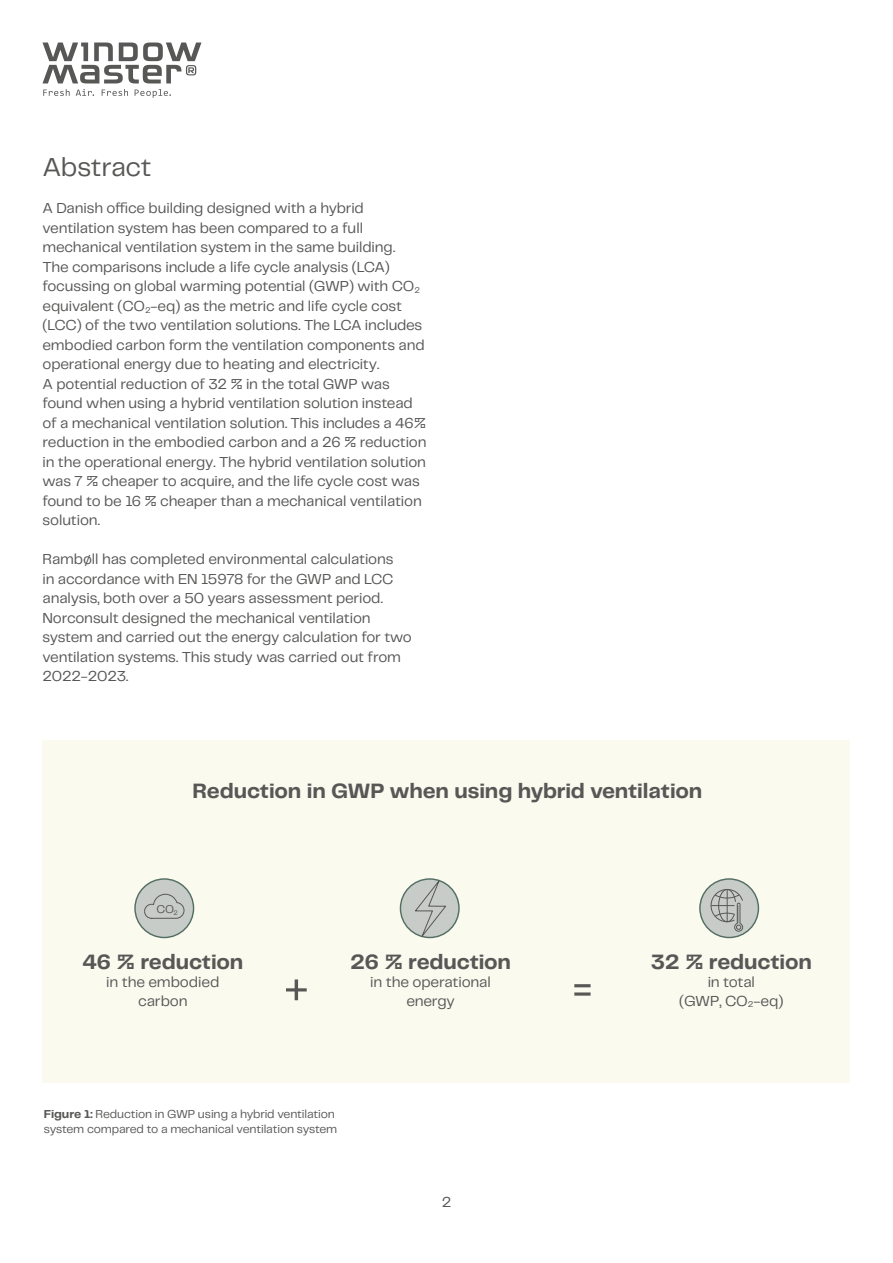
<style>
.page{position:relative;width:893px;height:1263px;background:#fff}
.page>*{position:absolute;margin:0;border:0;box-sizing:border-box;transform-origin:0 0}
.t1{font:51.9px "Telegraf";color:#575756}
.t2{font:27px "Telegraf";letter-spacing:-.015em;color:#575756}
.t3{font:700 21.6px "Telegraf";letter-spacing:-.01em;color:#575756}
.t4{font:15.15px/18.1px "Telegraf";letter-spacing:-.01em;color:#575756;text-align:center}
.t5{font:15px/19.5px "Telegraf";letter-spacing:-.01em;color:#575756}
.t6{font:12px/15px "Telegraf";letter-spacing:-.01em;color:#575756}
.t7{font:11.7px "Telegraf";color:#575756}
.s1{font-weight:700}
</style>
<div class="page">
<svg style="left:43px;top:43px;width:158px;height:40px"></svg>
<svg style="left:43px;top:89px;width:27px;height:7px"></svg>
<svg style="left:76px;top:89px;width:18px;height:7px"></svg>
<svg style="left:102px;top:89px;width:26px;height:7px"></svg>
<svg style="left:135px;top:89px;width:36px;height:9px"></svg>
<div style="left:43px;top:740px;width:807px;height:343px;background:#fbfaef"></div>
<div style="left:135px;top:879px;width:59px;height:58px;background:#c7ccc9;border-radius:50%"></div>
<div style="left:134px;top:878px;width:60px;height:60px;border:1px solid #546e63;border-radius:50%"></div>
<svg style="left:144px;top:893px;width:41px;height:26px"></svg>
<div style="left:400px;top:879px;width:59px;height:58px;background:#c7ccc9;border-radius:50%"></div>
<svg style="left:413px;top:878px;width:34px;height:61px"></svg>
<div style="left:700px;top:879px;width:58px;height:58px;background:#c7ccc9;border-radius:50%"></div>
<div style="left:699px;top:878px;width:60px;height:60px;border:1px solid #546e63;border-radius:50%"></div>
<svg style="left:710px;top:889px;width:34px;height:43px"></svg>
<h2 class="t2" style="left:43px;top:149px;width:110px">Abstract</h2>
<p class="t5" style="left:43px;top:198px;width:385px">A Danish office building designed with a hybrid ventilation system has been compared to a full mechanical ventilation system in the same building.<br>The comparisons include a life cycle analysis (LCA) focussing on global warming potential (GWP) with CO<sub>2 </sub>equivalent (CO<sub>2</sub>-eq) as the metric and life cycle cost (LCC) of the two ventilation solutions. The LCA includes embodied carbon form the ventilation components and operational energy due to heating and electricity.<br>A potential reduction of 32 % in the total GWP was found when using a hybrid ventilation solution instead of a mechanical ventilation solution. This includes a 46% reduction in the embodied carbon and a 26 % reduction in the operational energy. The hybrid ventilation solution was 7 % cheaper to acquire, and the life cycle cost was found to be 16 % cheaper than a mechanical ventilation solution.</p>
<p class="t5" style="left:43px;top:549px;width:371px">Rambøll has completed environmental calculations<br>in accordance with EN 15978 for the GWP and LCC analysis, both over a 50 years assessment period.<br>Norconsult designed the mechanical ventilation system and carried out the energy calculation for two ventilation systems. This study was carried out from 2022-2023.</p>
<h3 class="t3" style="left:193px;top:776px;width:511px">Reduction in GWP when using hybrid ventilation</h3>
<p class="t7" style="left:157px;top:901px;width:23px">CO<sub>2</sub></p>
<h3 class="t3" style="left:82px;top:947px;width:162px">46 % reduction</h3>
<p class="t4" style="left:106px;top:973px;width:115px">in the embodied carbon</p>
<h3 class="t3" style="left:350px;top:947px;width:162px">26 % reduction</h3>
<p class="t4" style="left:370px;top:973px;width:122px">in the operational energy</p>
<h1 class="t1" style="left:282px;top:951px;width:29px">+</h1>
<h1 class="t1" style="left:571px;top:951px;width:24px">=</h1>
<p class="t6" style="left:44px;top:1106px;width:295px"><span class="s1">Figure 1:</span> Reduction in GWP using a hybrid ventilation system compared to a mechanical ventilation system</p>
<p class="t5" style="left:442px;top:1192px;width:11px">2</p>
<h3 class="t3" style="left:651px;top:947px;width:162px">32 % reduction</h3>
<p class="t4" style="left:679px;top:973px;width:106px">in total<br>(GWP, CO<sub>2</sub>-eq)</p>
</div>
